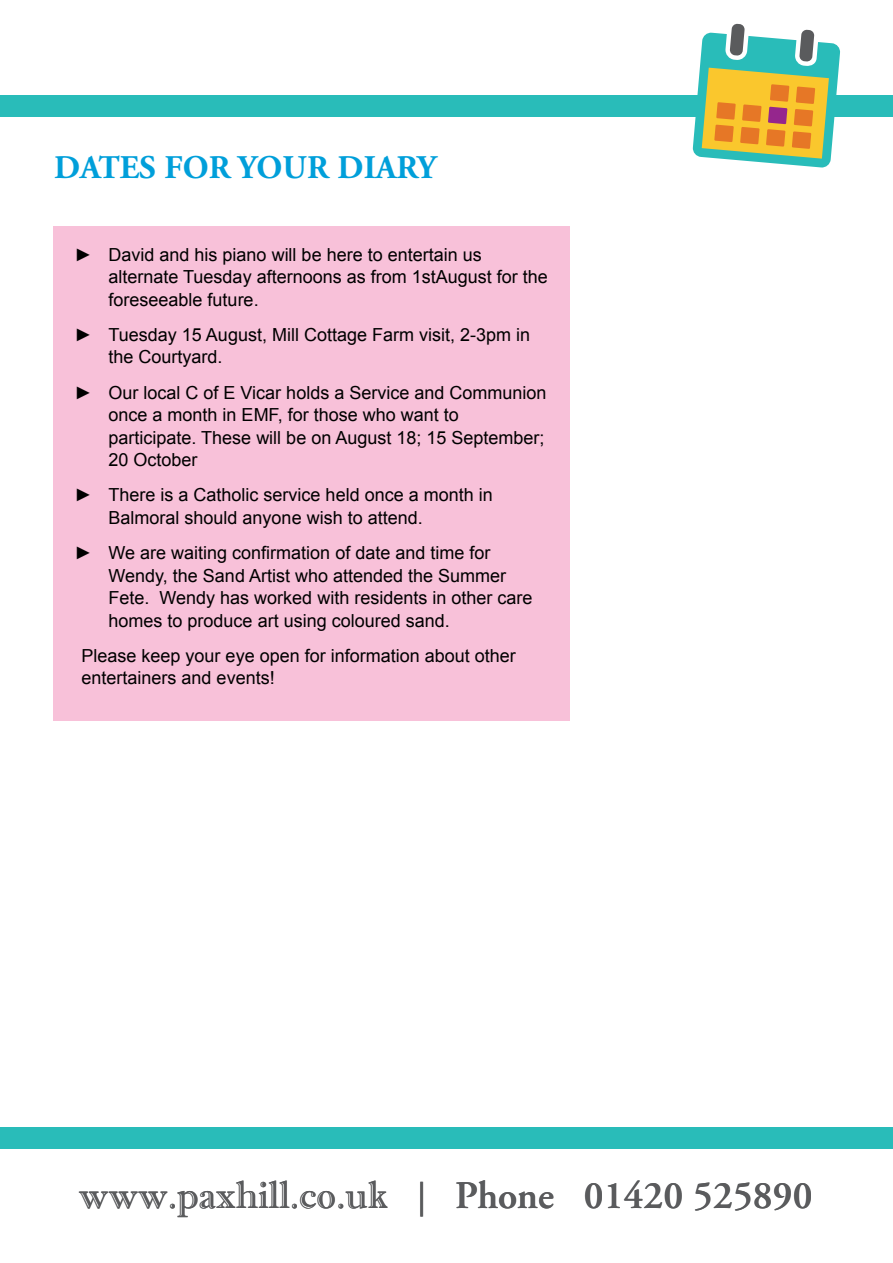
<style>
.page{position:relative;width:893px;height:1263px;background:#fff}
.page>*{position:absolute;margin:0;border:0;box-sizing:border-box;transform-origin:0 0}
.t1{font:39px "Imprint MT Shadow";color:#5a5b5d}
.t2{font:700 33px "Adobe Garamond";color:#009fda}
.t3{font:18px/22.5px "Arial";color:#000}
.s1{font-family:"Adobe Garamond";font-weight:600}
</style>
<div class="page">
<div style="left:0;top:1127px;width:893px;height:21px;background:#29bcb9"></div>
<div style="left:0;top:96px;width:893px;height:21px;background:#29bcb9"></div>
<svg style="left:692px;top:24px;width:148px;height:144px"></svg>
<div style="left:53px;top:226px;width:517px;height:495px;background:#f8c1d9"></div>
<h2 class="t2" style="left:54px;top:149px;width:387px">DATES FOR YOUR DIARY</h2>
<p class="t3" style="left:109px;top:243px;width:441px;text-indent:-34px">► David and his piano will be here to entertain us alternate Tuesday afternoons as from 1stAugust for the foreseeable future.</p>
<p class="t3" style="left:109px;top:323px;width:423px;text-indent:-34px">► Tuesday 15 August, Mill Cottage Farm visit, 2-3pm in the Courtyard.</p>
<p class="t3" style="left:109px;top:381px;width:439px;text-indent:-34px">► Our local C of E Vicar holds a Service and Communion once a month in EMF, for those who want to participate. These will be on August 18; 15 September; 20 October</p>
<p class="t3" style="left:109px;top:484px;width:386px;text-indent:-34px">► There is a Catholic service held once a month in<br>Balmoral should anyone wish to attend.</p>
<p class="t3" style="left:109px;top:542px;width:425px;text-indent:-34px">► We are waiting confirmation of date and time for Wendy, the Sand Artist who attended the Summer Fete. Wendy has worked with residents in other care homes to produce art using coloured sand.</p>
<p class="t3" style="left:82px;top:645px;width:436px">Please keep your eye open for information about other entertainers and events!</p>
<h1 class="t1" style="left:79px;top:1172px;width:735px">www.paxhill.co.uk | <span class="s1">Phone 01420 525890</span></h1>
</div>
